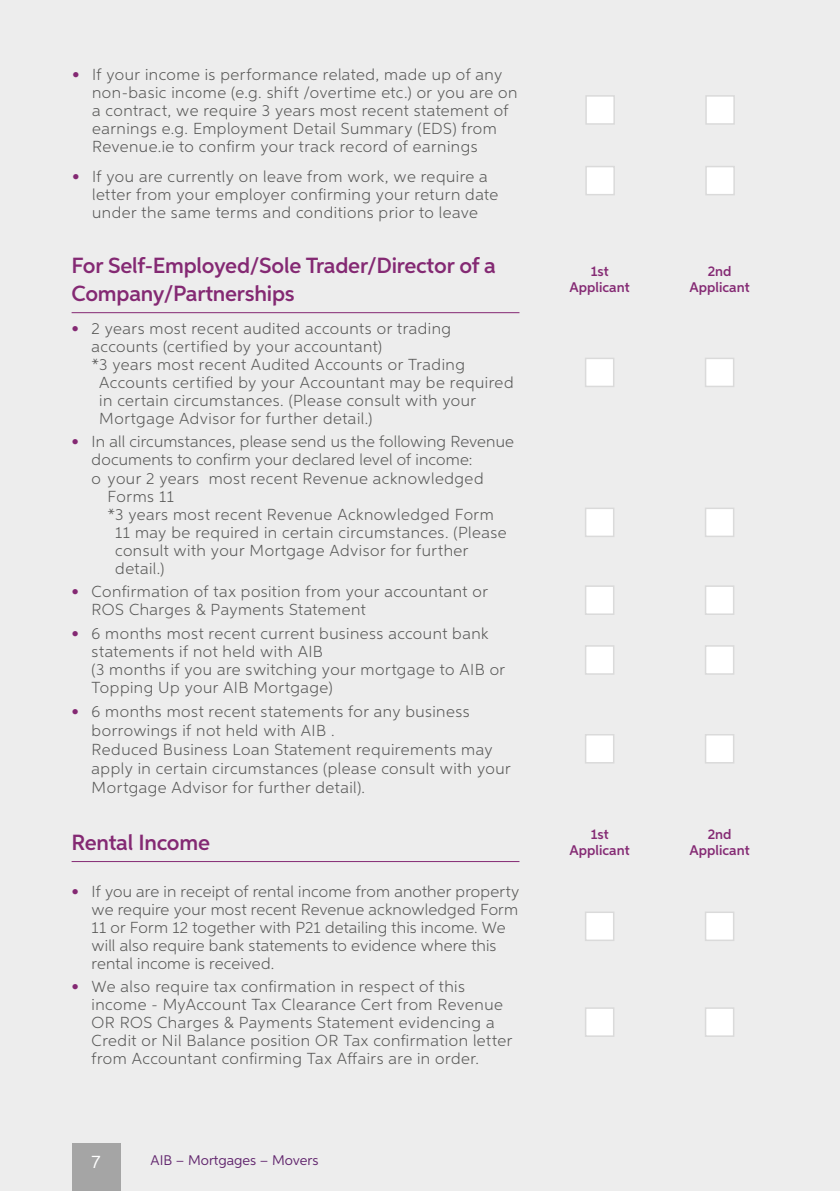
<style>
.page{position:relative;width:840px;height:1191px;background:#fff}
.page>*{position:absolute;margin:0;border:0;box-sizing:border-box;transform-origin:0 0}
.Main_Copy_Heading__Green{font:600 22px/28px "Aspira";letter-spacing:-.01em;color:#842973}
.Body_Copy__80_K{font:18px "Aspira";color:#fff}
.Body_Copy_9_5pt_on_11{font:300 16px/18px "Aspira";letter-spacing:.03em;color:#575756}
.Body_Copy_9_5pt_on_11-2{font:300 16px/18px "Aspira";letter-spacing:.01em;color:#575756}
.Body_Copy__80_K-2{font:600 14px/16px "Aspira";color:#842973;text-align:center}
.Body_Copy__80_K-3{font:14px "Aspira";color:#61256d}
.s1{color:#842973}
</style>
<div class="page">
<div style="left:0;top:0;width:839px;height:1191px;background:#ededed"></div>
<div style="left:72px;top:1143px;width:48px;height:48px;background:#a5a5a5"></div>
<div style="left:585px;top:95px;width:29px;height:30px;background:#fff;border:2px solid #dadada"></div>
<div style="left:705px;top:95px;width:29px;height:30px;background:#fff;border:2px solid #dadada"></div>
<div style="left:585px;top:166px;width:29px;height:29px;background:#fff;border:2px solid #dadada"></div>
<div style="left:705px;top:166px;width:29px;height:29px;background:#fff;border:2px solid #dadada"></div>
<hr style="left:72px;top:312px;width:447px;height:1px;background:#842973">
<div style="left:584px;top:358px;width:30px;height:29px;background:#fff;border:2px solid #dadada"></div>
<div style="left:704px;top:358px;width:30px;height:29px;background:#fff;border:2px solid #dadada"></div>
<div style="left:584px;top:507px;width:30px;height:30px;background:#fff;border:2px solid #dadada"></div>
<div style="left:704px;top:507px;width:30px;height:30px;background:#fff;border:2px solid #dadada"></div>
<div style="left:584px;top:585px;width:30px;height:30px;background:#fff;border:2px solid #dadada"></div>
<div style="left:704px;top:585px;width:30px;height:30px;background:#fff;border:2px solid #dadada"></div>
<div style="left:584px;top:645px;width:30px;height:29px;background:#fff;border:2px solid #dadada"></div>
<div style="left:704px;top:645px;width:30px;height:29px;background:#fff;border:2px solid #dadada"></div>
<div style="left:584px;top:734px;width:30px;height:29px;background:#fff;border:2px solid #dadada"></div>
<div style="left:704px;top:734px;width:30px;height:29px;background:#fff;border:2px solid #dadada"></div>
<hr style="left:72px;top:861px;width:447px;height:1px;background:#842973">
<div style="left:584px;top:911px;width:30px;height:30px;background:#fff;border:2px solid #dadada"></div>
<div style="left:704px;top:911px;width:30px;height:30px;background:#fff;border:2px solid #dadada"></div>
<div style="left:584px;top:1007px;width:30px;height:30px;background:#fff;border:2px solid #dadada"></div>
<div style="left:704px;top:1007px;width:30px;height:30px;background:#fff;border:2px solid #dadada"></div>
<p class="Body_Copy_9_5pt_on_11" style="left:92px;top:65px;width:426px;text-indent:-20px"><span class="s1">•</span> If your income is performance related, made up of any non-basic income (e.g. shift /overtime etc.) or you are on a contract, we require 3 years most recent statement of earnings e.g. Employment Detail Summary (EDS) from Revenue.ie to confirm your track record of earnings</p>
<p class="Body_Copy_9_5pt_on_11" style="left:92px;top:167px;width:407px;text-indent:-20px"><span class="s1">•</span> If you are currently on leave from work, we require a letter from your employer confirming your return date under the same terms and conditions prior to leave</p>
<p class="Main_Copy_Heading__Green" style="left:72px;top:251px;width:425px">For Self-Employed/Sole Trader/Director of a<br>Company/Partnerships</p>
<p class="Body_Copy__80_K-2" style="left:569px;top:263px;width:62px">1st<br>Applicant</p>
<p class="Body_Copy__80_K-2" style="left:689px;top:263px;width:62px">2nd<br>Applicant</p>
<p class="Body_Copy_9_5pt_on_11" style="left:72px;top:319px;width:381px"><span class="s1">•</span> 2 years most recent audited accounts or trading</p>
<p class="Body_Copy_9_5pt_on_11" style="left:92px;top:337px;width:292px">accounts (certified by your accountant)</p>
<p class="Body_Copy_9_5pt_on_11" style="left:92px;top:355px;width:374px">*3 years most recent Audited Accounts or Trading</p>
<p class="Body_Copy_9_5pt_on_11" style="left:99px;top:373px;width:415px">Accounts certified by your Accountant may be required</p>
<p class="Body_Copy_9_5pt_on_11" style="left:99px;top:391px;width:378px">in certain circumstances. (Please consult with your</p>
<p class="Body_Copy_9_5pt_on_11" style="left:99px;top:409px;width:274px">Mortgage Advisor for further detail.)</p>
<p class="Body_Copy_9_5pt_on_11-2" style="left:92px;top:432px;width:423px;text-indent:-20px"><span class="s1">•</span> In all circumstances, please send us the following Revenue documents to confirm your declared level of income:</p>
<p class="Body_Copy_9_5pt_on_11" style="left:92px;top:469px;width:393px">o your 2 years most recent Revenue acknowledged</p>
<p class="Body_Copy_9_5pt_on_11" style="left:108px;top:487px;width:68px">Forms 11</p>
<p class="Body_Copy_9_5pt_on_11" style="left:108px;top:505px;width:387px">*3 years most recent Revenue Acknowledged Form</p>
<p class="Body_Copy_9_5pt_on_11" style="left:115px;top:523px;width:392px">11 may be required in certain circumstances. (Please</p>
<p class="Body_Copy_9_5pt_on_11" style="left:115px;top:541px;width:354px">consult with your Mortgage Advisor for further</p>
<p class="Body_Copy_9_5pt_on_11" style="left:115px;top:559px;width:51px">detail.)</p>
<p class="Body_Copy_9_5pt_on_11" style="left:92px;top:582px;width:397px;text-indent:-20px"><span class="s1">•</span> Confirmation of tax position from your accountant or<br>ROS Charges &amp; Payments Statement</p>
<p class="Body_Copy_9_5pt_on_11" style="left:92px;top:624px;width:415px;text-indent:-20px"><span class="s1">•</span> 6 months most recent current business account bank statements if not held with AIB<br>(3 months if you are switching your mortgage to AIB or Topping Up your AIB Mortgage)</p>
<p class="Body_Copy_9_5pt_on_11" style="left:92px;top:701px;width:420px;line-height:19px;text-indent:-20px"><span class="s1">•</span> 6 months most recent statements for any business borrowings if not held with AIB .<br>Reduced Business Loan Statement requirements may apply in certain circumstances (please consult with your Mortgage Advisor for further detail).</p>
<p class="Main_Copy_Heading__Green" style="left:72px;top:828px;width:140px">Rental Income</p>
<p class="Body_Copy__80_K-2" style="left:569px;top:826px;width:62px">1st<br>Applicant</p>
<p class="Body_Copy__80_K-2" style="left:689px;top:826px;width:62px">2nd<br>Applicant</p>
<p class="Body_Copy_9_5pt_on_11-2" style="left:92px;top:881px;width:429px;text-indent:-20px"><span class="s1">•</span> If you are in receipt of rental income from another property we require your most recent Revenue acknowledged Form 11 or Form 12 together with P21 detailing this income. We will also require bank statements to evidence where this rental income is received.</p>
<p class="Body_Copy_9_5pt_on_11" style="left:92px;top:977px;width:422px;text-indent:-20px"><span class="s1">•</span> We also require tax confirmation in respect of this income - MyAccount Tax Clearance Cert from Revenue OR ROS Charges &amp; Payments Statement evidencing a Credit or Nil Balance position OR Tax confirmation letter from Accountant confirming Tax Affairs are in order.</p>
<p class="Body_Copy__80_K" style="left:91px;top:1151px;width:10px">7</p>
<p class="Body_Copy__80_K-3" style="left:150px;top:1151px;width:169px">AIB – Mortgages – Movers</p>
</div>
